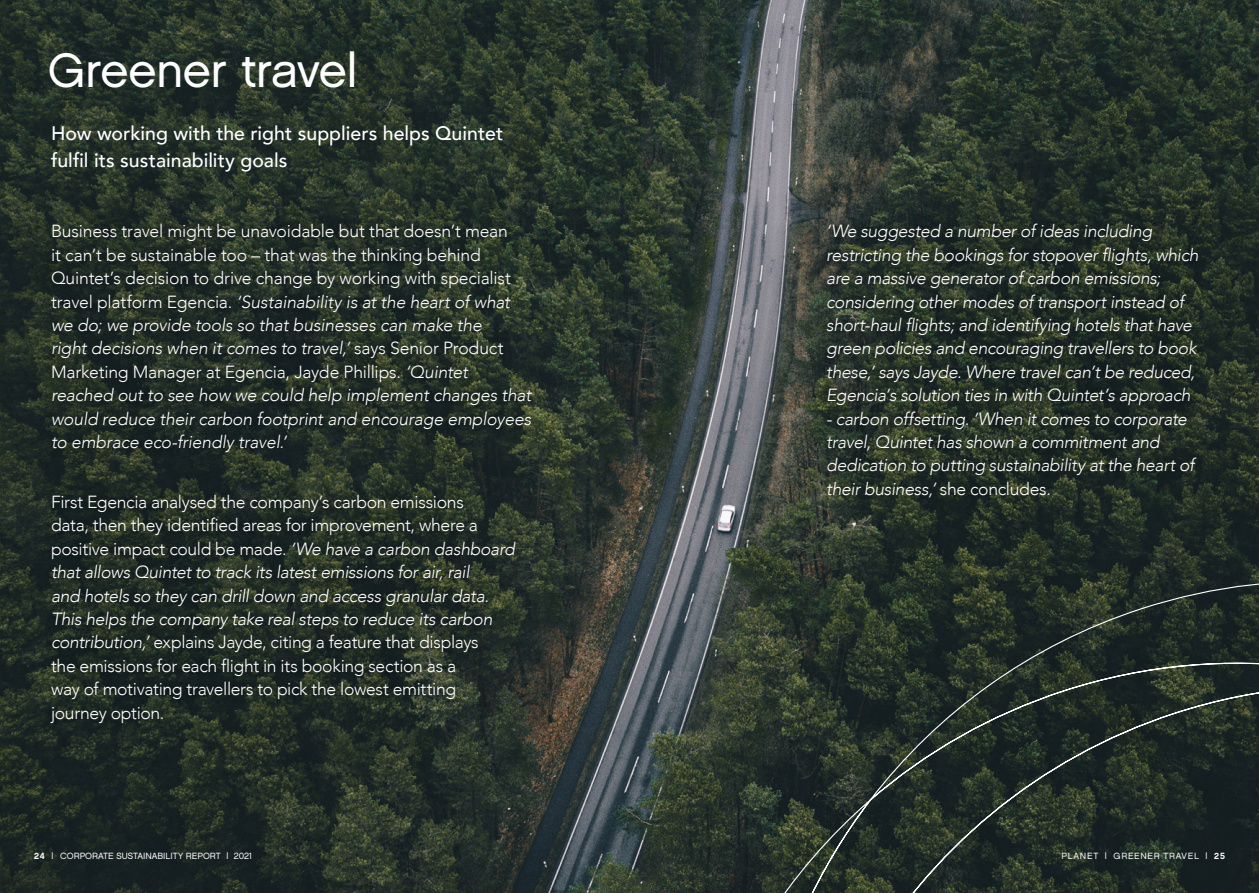
<style>
.page{position:relative;width:1259px;height:893px;background:#fff}
.page>*{position:absolute;margin:0;border:0;box-sizing:border-box;transform-origin:0 0}
.t1{font:48px "Chalet London Nineteen Sixty";letter-spacing:-.015em;color:#fff}
.t2{font:500 19.5px/27px "Avenir";color:#fff}
.t3{font:italic 300 17.55px/23.4px "Avenir";letter-spacing:-.015em;color:#fff}
.t4{font:300 17.55px/23.4px "Avenir";letter-spacing:-.02em;color:#fff}
.t5{font:9px "Chalet London Nineteen Sixty";color:#fff}
.t6{font:9px "Chalet London Nineteen Sixty";letter-spacing:.07em;color:#fff}
.s1{font-style:normal}
.s2{font-style:italic}
.s3{font-family:"Chalet New York Nineteen Sixty"}
</style>
<div class="page">
<img style="left:0;top:0;width:1259px;height:893px">
<div style="left:43px;top:216px;width:496px;height:245px;background:#000;opacity:.75"></div>
<div style="left:43px;top:486px;width:481px;height:245px;background:#000;opacity:.75"></div>
<div style="left:818px;top:216px;width:388px;height:290px;background:#000;opacity:.75"></div>
<svg style="left:708px;top:479px;width:551px;height:414px;background:#29332c"></svg>
<h1 class="t1" style="left:48px;top:41px;width:311px">Greener travel</h1>
<p class="t2" style="left:51px;top:118px;width:454px">How working with the right suppliers helps Quintet fulfil its sustainability goals</p>
<p class="t3" style="left:51px;top:220px;width:482px"><span class="s1">Business travel might be unavoidable but that doesn’t mean<br>it can’t be sustainable too – that was the thinking behind Quintet’s decision to drive change by working with specialist travel platform Egencia.</span> ‘Sustainability is at the heart of what we do; we provide tools so that businesses can make the<br>right decisions when it comes to travel,’ <span class="s1">says Senior Product Marketing Manager at Egencia, Jayde Phillips.</span> ‘Quintet reached out to see how we could help implement changes that would reduce their carbon footprint and encourage employees to embrace eco-friendly travel.’</p>
<p class="t4" style="left:51px;top:490px;width:465px">First Egencia analysed the company’s carbon emissions<br>data, then they identified areas for improvement, where a positive impact could be made. <span class="s2">‘We have a carbon dashboard that allows Quintet to track its latest emissions for air, rail<br>and hotels so they can drill down and access granular data.<br>This helps the company take real steps to reduce its carbon contribution,’</span> explains Jayde, citing a feature that displays<br>the emissions for each flight in its booking section as a<br>way of motivating travellers to pick the lowest emitting journey option.</p>
<p class="t3" style="left:826px;top:220px;width:374px">‘We suggested a number of ideas including restricting the bookings for stopover flights, which are a massive generator of carbon emissions; considering other modes of transport instead of short-haul flights; and identifying hotels that have green policies and encouraging travellers to book these,’ says Jayde. Where travel can’t be reduced, Egencia’s solution ties in with Quintet’s approach</p>
<p class="t3" style="left:826px;top:407px;width:370px">- carbon offsetting. ‘When it comes to corporate travel, Quintet has shown a commitment and dedication to putting sustainability at the heart of their business,’ <span class="s1">she concludes.</span></p>
<p class="t5" style="left:34px;top:850px;width:220px"><span class="s3">24</span> | CORPORATE SUSTAINABILITY REPORT | 2021</p>
<p class="t6" style="left:1061px;top:850px;width:165px">PLANET | GREENER TRAVEL | <span class="s3">25</span></p>
</div>
